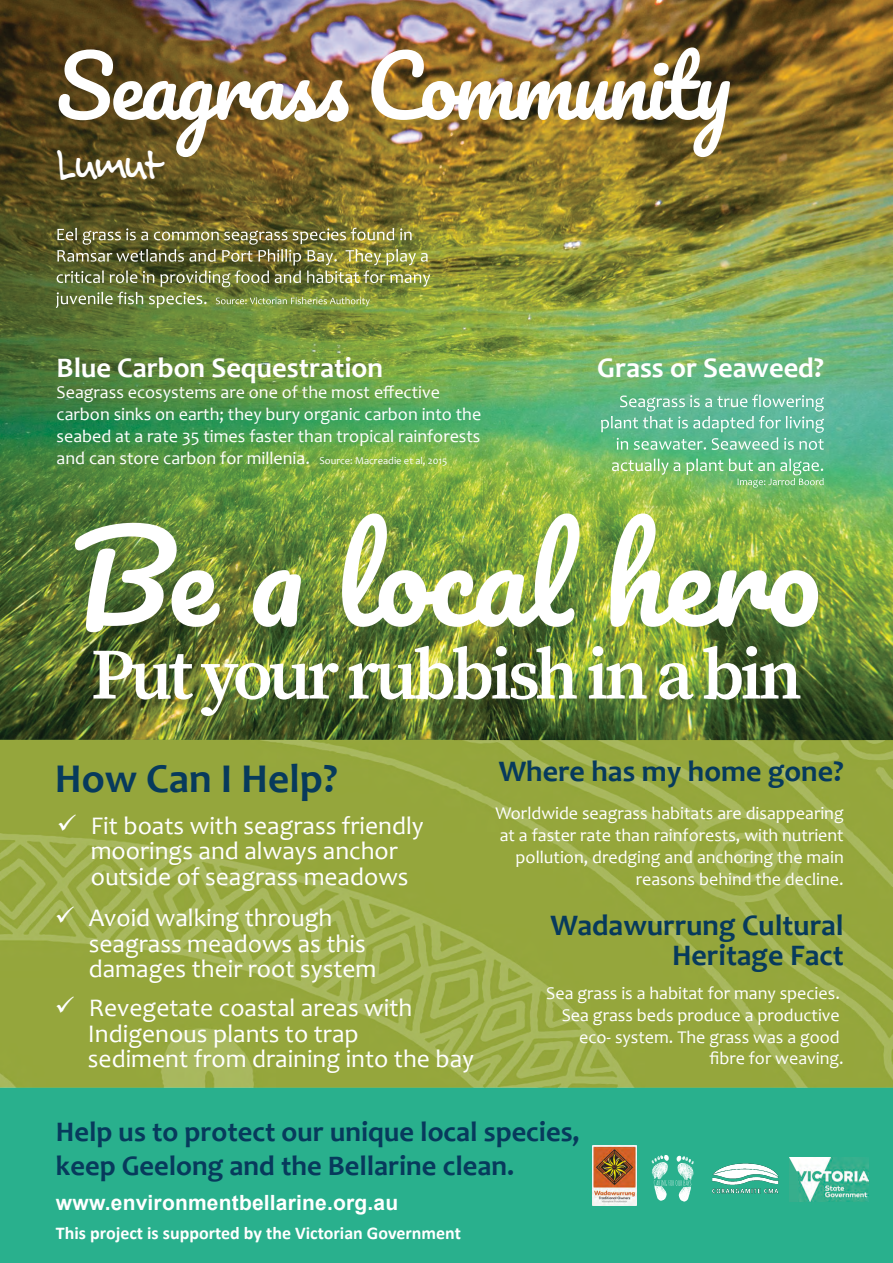
<style>
.page{position:relative;width:893px;height:1263px;background:#fff}
.page>*{position:absolute;margin:0;border:0;box-sizing:border-box;transform-origin:0 0}
.t1{font:120px "Pacifico";color:#fff}
.t2{font:82.5px "Pacifico";letter-spacing:-.03em;color:#fff}
.t3{font:600 72px "Source Serif Pro";letter-spacing:-.055em;color:#fff}
.t4{font:48px "Felt Tip Roman";letter-spacing:-.065em;color:#fff}
.t5{font:700 41.25px "Candara";color:#073a5c}
.t6{font:700 30px/30px "Candara";color:#073a5c;text-align:right}
.t7{font:700 28.5px/34.8px "Candara";color:#073a5c}
.t8{font:700 28.5px "Candara";color:#fff}
.t9{font:25.5px/25.5px "Candara";color:#fff}
.t10{font:700 21px "Arial";letter-spacing:.01em;color:#fff}
.t11{font:18px/22px "Candara";color:#fff;text-align:right}
.t12{font:700 18px "Calibri";color:#fff}
.t13{font:10.5px "Candara";color:#fff}
</style>
<div class="page">
<div style="left:0;top:1087px;width:893px;height:176px;background:#29b08d"></div>
<img style="left:0;top:0;width:893px;height:1087px">
<img style="left:56px;top:228px;width:374px;height:80px">
<svg style="left:601px;top:394px;width:223px;height:56px;background:#74c2a2"></svg>
<svg style="left:612px;top:459px;width:212px;height:29px;background:#84c57b"></svg>
<img style="left:792px;top:1157px;width:77px;height:45px">
<svg style="left:652px;top:1155px;width:42px;height:47px"></svg>
<img style="left:712px;top:1157px;width:80px;height:45px">
<img style="left:593px;top:1145px;width:43px;height:61px">
<svg style="left:57px;top:906px;width:17px;height:17px"></svg>
<svg style="left:59px;top:814px;width:17px;height:17px"></svg>
<svg style="left:57px;top:996px;width:17px;height:17px"></svg>
<h2 class="t2" style="left:56px;top:43px;width:676px">Seagrass Community</h2>
<h3 class="t4" style="left:56px;top:134px;width:110px">Lumut</h3>
<h3 class="t8" style="left:57px;top:356px;width:328px">Blue Carbon Sequestration</h3>
<h3 class="t8" style="left:597px;top:356px;width:228px">Grass or Seaweed?</h3>
<p class="t11" style="left:57px;top:383px;width:426px;text-align:left">Seagrass ecosystems are one of the most effective carbon sinks on earth; they bury organic carbon into the seabed at a rate 35 times faster than tropical rainforests and can store carbon for millenia.</p>
<p class="t13" style="left:319px;top:457px;width:129px">Source: Macreadie et al, 2015</p>
<h1 class="t1" style="left:73px;top:515px;width:749px">Be a local hero</h1>
<h3 class="t3" style="left:91px;top:632px;width:713px">Put your rubbish in a bin</h3>
<h3 class="t5" style="left:55px;top:762px;width:284px">How Can I Help?</h3>
<h3 class="t9" style="left:91px;top:815px;width:334px">Fit boats with seagrass friendly moorings and always anchor outside of seagrass meadows</h3>
<h3 class="t9" style="left:89px;top:908px;width:289px">Avoid walking through seagrass meadows as this damages their root system</h3>
<h3 class="t9" style="left:88px;top:998px;width:388px">Revegetate coastal areas with<br>Indigenous plants to trap<br>sediment from draining into the bay</h3>
<h3 class="t6" style="left:499px;top:760px;width:347px">Where has my home gone?</h3>
<p class="t11" style="left:495px;top:804px;width:350px">Worldwide seagrass habitats are disappearing at a faster rate than rainforests, with nutrient pollution, dredging and anchoring the main reasons behind the decline.</p>
<h3 class="t6" style="left:550px;top:913px;width:295px">Wadawurrung Cultural<br>Heritage Fact</h3>
<p class="t11" style="left:546px;top:984px;width:299px;line-height:21.6px">Sea grass is a habitat for many species.<br>Sea grass beds produce a productive eco- system. The grass was a good fibre for weaving.</p>
<h3 class="t7" style="left:56px;top:1117px;width:525px">Help us to protect our unique local species, keep Geelong and the Bellarine clean.</h3>
<p class="t10" style="left:56px;top:1195px;width:344px">www.environmentbellarine.org.au</p>
<p class="t12" style="left:56px;top:1225px;width:406px">This project is supported by the Victorian Government</p>
</div>
